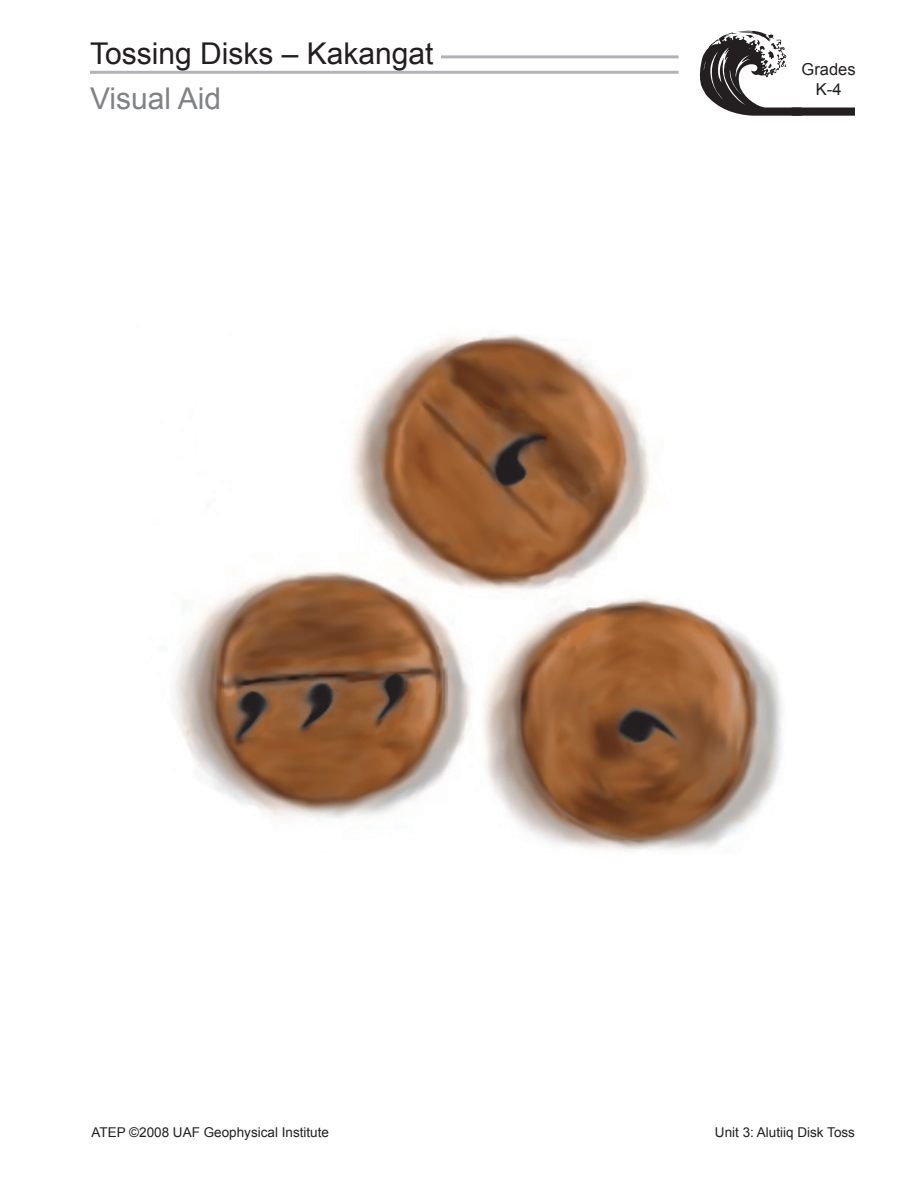
<style>
.page{position:relative;width:918px;height:1188px;background:#fff}
.page>*{position:absolute;margin:0;border:0;box-sizing:border-box;transform-origin:0 0}
.Lesson_Title{font:30px "Arial";color:#231f20}
.Description{font:30px "Arial";color:#808285}
.Procedure{font:16.5px "Arial";color:#231f20}
.Directions_-_Workshe{font:13.5px "Arial";color:#231f20}
</style>
<div class="page">
<hr style="left:90px;top:71px;width:589px;height:3px;background:#b2b3b7">
<svg style="left:699px;top:30px;width:103px;height:86px"></svg>
<div style="left:792px;top:108px;width:63px;height:8px;background:#231f20"></div>
<hr style="left:441px;top:55px;width:238px;height:3px;background:#b2b3b7">
<img style="left:174px;top:334px;width:609px;height:518px">
<p class="Lesson_Title" style="left:90px;top:36px;width:345px">Tossing Disks – Kakangat</p>
<p class="Description" style="left:90px;top:81px;width:133px">Visual Aid</p>
<p class="Procedure" style="left:802px;top:60px;width:56px">Grades</p>
<p class="Procedure" style="left:816px;top:80px;width:27px">K-4</p>
<p class="Directions_-_Workshe" style="left:92px;top:1125px;width:239px">ATEP ©2008 UAF Geophysical Institute</p>
<p class="Directions_-_Workshe" style="left:715px;top:1125px;width:142px">Unit 3: Alutiiq Disk Toss</p>
</div>
